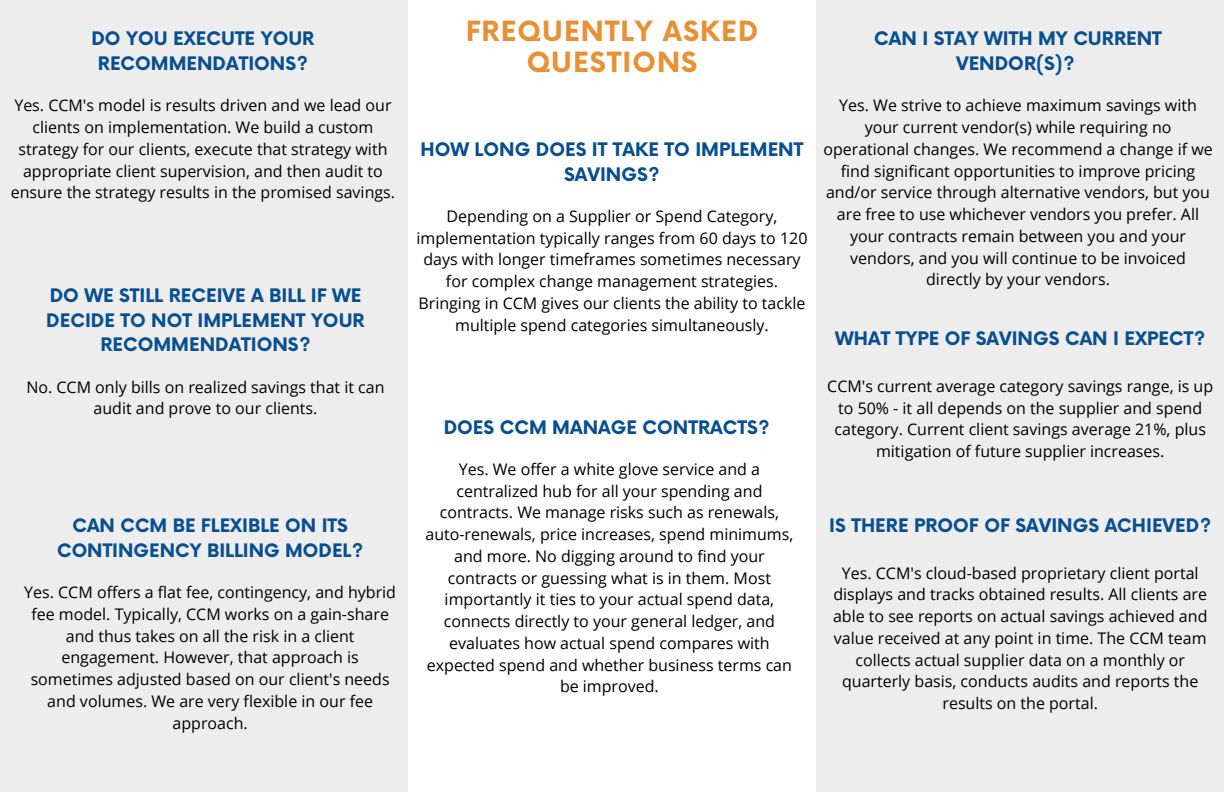
<style>
.page{position:relative;width:1224px;height:792px;background:#ededed}
.page>*{position:absolute;margin:0;border:0;box-sizing:border-box;transform-origin:0 0}
.t1{font:700 27.2px/31.5px "Now";letter-spacing:.04em;color:#e89034;text-align:center}
.t2{font:700 18.2px/24.8px "Now";color:#084f90;text-align:center}
.t3{font:700 18.1px/24.8px "Now";color:#084f90;text-align:center}
.t4{font:16px/21.8px "Open Sans";color:#000;text-align:center}
</style>
<div class="page">
<div style="left:408px;top:0;width:408px;height:792px;background:#fefeff"></div>
<p class="t2" style="left:91px;top:28px;width:224px">DO YOU EXECUTE YOUR<br>RECOMMENDATIONS?</p>
<p class="t4" style="left:11px;top:94px;width:386px">Yes. CCM's model is results driven and we lead our clients on implementation. We build a custom strategy for our clients, execute that strategy with appropriate client supervision, and then audit to ensure the strategy results in the promised savings.</p>
<p class="t2" style="left:46px;top:284px;width:320px">DO WE STILL RECEIVE A BILL IF WE<br>DECIDE TO NOT IMPLEMENT YOUR<br>RECOMMENDATIONS?</p>
<p class="t4" style="left:26px;top:376px;width:360px">No. CCM only bills on realized savings that it can audit and prove to our clients.</p>
<p class="t3" style="left:57px;top:514px;width:308px">CAN CCM BE FLEXIBLE ON ITS<br>CONTINGENCY BILLING MODEL?</p>
<p class="t4" style="left:24px;top:581px;width:373px">Yes. CCM offers a flat fee, contingency, and hybrid fee model. Typically, CCM works on a gain-share and thus takes on all the risk in a client engagement. However, that approach is sometimes adjusted based on our client's needs and volumes. We are very flexible in our fee approach.</p>
<h1 class="t1" style="left:466px;top:17px;width:294px">FREQUENTLY ASKED<br>QUESTIONS</h1>
<p class="t2" style="left:421px;top:138px;width:384px">HOW LONG DOES IT TAKE TO IMPLEMENT<br>SAVINGS?</p>
<p class="t4" style="left:417px;top:205px;width:392px">Depending on a Supplier or Spend Category, implementation typically ranges from 60 days to 120 days with longer timeframes sometimes necessary for complex change management strategies.<br>Bringing in CCM gives our clients the ability to tackle multiple spend categories simultaneously.</p>
<p class="t2" style="left:444px;top:416px;width:327px">DOES CCM MANAGE CONTRACTS?</p>
<p class="t4" style="left:425px;top:458px;width:369px">Yes. We offer a white glove service and a centralized hub for all your spending and contracts. We manage risks such as renewals, auto-renewals, price increases, spend minimums, and more. No digging around to find your contracts or guessing what is in them. Most importantly it ties to your actual spend data, connects directly to your general ledger, and evaluates how actual spend compares with expected spend and whether business terms can be improved.</p>
<p class="t2" style="left:874px;top:28px;width:289px">CAN I STAY WITH MY CURRENT<br>VENDOR(S)?</p>
<p class="t4" style="left:823px;top:94px;width:391px">Yes. We strive to achieve maximum savings with your current vendor(s) while requiring no operational changes. We recommend a change if we find significant opportunities to improve pricing and/or service through alternative vendors, but you are free to use whichever vendors you prefer. All your contracts remain between you and your vendors, and you will continue to be invoiced directly by your vendors.</p>
<p class="t2" style="left:835px;top:327px;width:372px">WHAT TYPE OF SAVINGS CAN I EXPECT?</p>
<p class="t4" style="left:827px;top:375px;width:387px">CCM's current average category savings range, is up to 50% - it all depends on the supplier and spend category. Current client savings average 21%, plus mitigation of future supplier increases.</p>
<p class="t2" style="left:829px;top:514px;width:383px">IS THERE PROOF OF SAVINGS ACHIEVED?</p>
<p class="t4" style="left:833px;top:562px;width:376px">Yes. CCM's cloud-based proprietary client portal displays and tracks obtained results. All clients are able to see reports on actual savings achieved and value received at any point in time. The CCM team collects actual supplier data on a monthly or quarterly basis, conducts audits and reports the results on the portal.</p>
</div>
